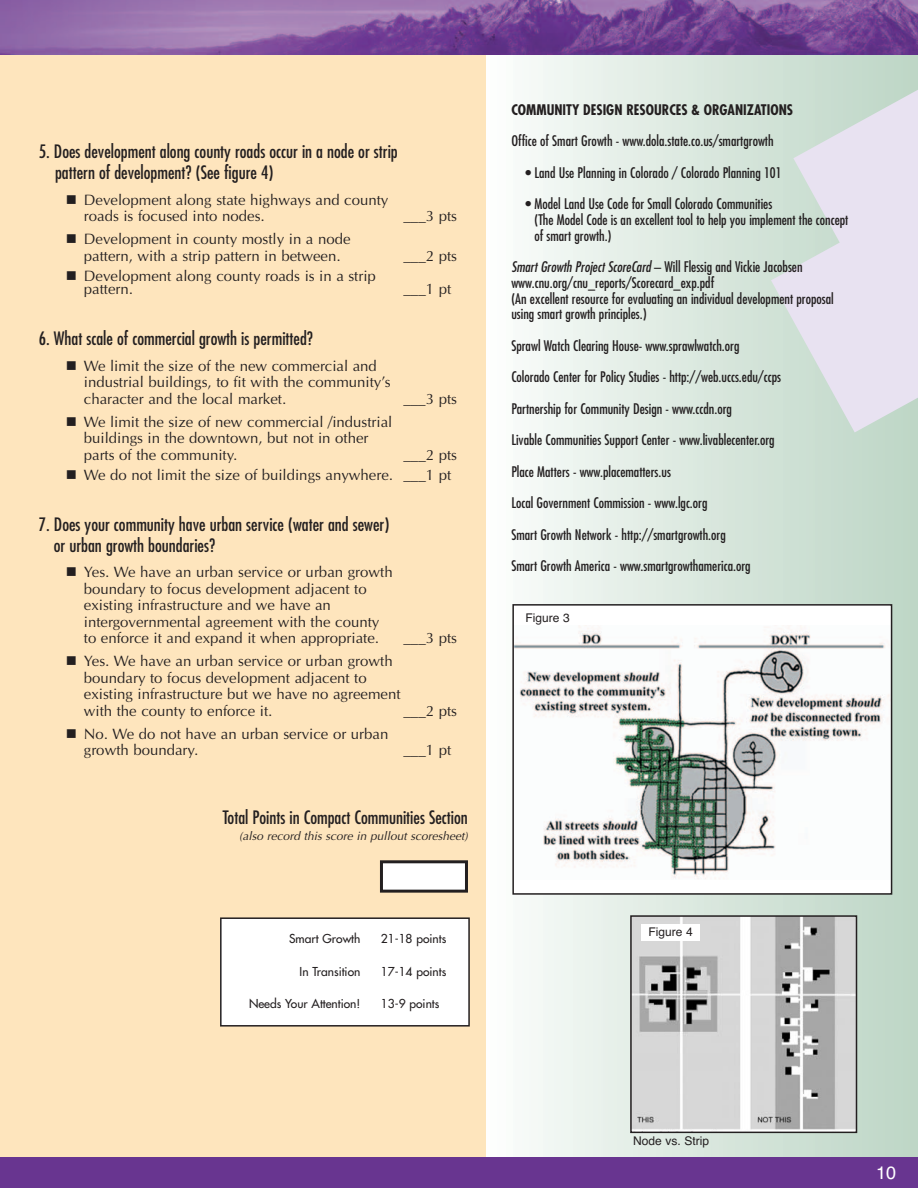
<style>
.page{position:relative;width:918px;height:1188px;background:#fff}
.page>*{position:absolute;margin:0;border:0;box-sizing:border-box;transform-origin:0 0}
.t1{font:condensed 18px/21px "Futura";color:#231f20}
.t2{font:18px "Helvetica";color:#fff}
.t3{font:15px/16.5px "Optima";color:#231f20}
.t4{font:condensed 14.25px/15.8px "Futura";color:#231f20}
.t5{font:700 condensed 14.25px "Futura";color:#231f20}
.t6{font:12px "Futura";color:#231f20}
.t7{font:italic 12px "Optima";color:#231f20}
.t8{font:12px "Helvetica";color:#231f20}
.s1{font-style:italic}
</style>
<div class="page">
<div style="left:486px;top:0;width:432px;height:1188px;background:linear-gradient(to right,#fbfdfb,#bbd3c4)"></div>
<div style="left:0;top:35px;width:486px;height:1137px;background:#fee5bd"></div>
<div style="left:0;top:1158px;width:918px;height:30px;background:#683590"></div>
<svg style="left:771px;top:74px;width:147px;height:358px"></svg>
<img style="left:0;top:0;width:918px;height:54px">
<div style="left:513px;top:605px;width:379px;height:289px;background:#fff"></div>
<img style="left:515px;top:625px;width:374px;height:254px">
<div style="left:512px;top:604px;width:380px;height:291px;border:2px solid #231f20"></div>
<img style="left:633px;top:918px;width:221px;height:212px">
<div style="left:630px;top:915px;width:227px;height:218px;border:2px solid #231f20"></div>
<div style="left:221px;top:918px;width:248px;height:108px;background:#fff"></div>
<div style="left:220px;top:917px;width:250px;height:110px;border:2px solid #231f20"></div>
<div style="left:381px;top:862px;width:85px;height:29px;background:#fff"></div>
<div style="left:380px;top:860px;width:88px;height:33px;border:3px solid #231f20"></div>
<div style="left:641px;top:924px;width:59px;height:17px;background:#fff"></div>
<p class="t1" style="left:55px;top:142px;width:344px;text-indent:-16px">5. Does development along county roads occur in a node or strip pattern of development? (See figure 4)</p>
<p class="t3" style="left:84px;top:193px;width:306px">Development along state highways and county roads is focused into nodes.</p>
<p class="t3" style="left:403px;top:209px;width:55px">___3 pts</p>
<p class="t3" style="left:84px;top:232px;width:268px">Development in county mostly in a node pattern, with a strip pattern in between.</p>
<p class="t3" style="left:84px;top:270px;width:294px;line-height:13.5px">Development along county roads is in a strip pattern.</p>
<p class="t1" style="left:39px;top:329px;width:276px">6. What scale of commercial growth is permitted?</p>
<p class="t3" style="left:84px;top:359px;width:308px">We limit the size of the new commercial and industrial buildings, to fit with the community’s character and the local market.</p>
<p class="t3" style="left:403px;top:249px;width:55px">___2 pts</p>
<p class="t3" style="left:403px;top:282px;width:49px">___1 pt</p>
<p class="t3" style="left:403px;top:392px;width:55px">___3 pts</p>
<p class="t3" style="left:84px;top:415px;width:310px">We limit the size of new commercial /industrial buildings in the downtown, but not in other parts of the community.</p>
<p class="t3" style="left:84px;top:446px;width:375px;line-height:20px;text-indent:320px">___2 pts<br>We do not limit the size of buildings anywhere. ___1 pt</p>
<p class="t1" style="left:54px;top:515px;width:337px;text-indent:-15px">7. Does your community have urban service (water and sewer) or urban growth boundaries?</p>
<p class="t3" style="left:84px;top:565px;width:310px">Yes. We have an urban service or urban growth boundary to focus development adjacent to existing infrastructure and we have an intergovernmental agreement with the county to enforce it and expand it when appropriate.</p>
<p class="t3" style="left:403px;top:631px;width:55px">___3 pts</p>
<p class="t3" style="left:84px;top:654px;width:318px">Yes. We have an urban service or urban growth boundary to focus development adjacent to existing infrastructure but we have no agreement with the county to enforce it.</p>
<p class="t3" style="left:403px;top:704px;width:55px">___2 pts</p>
<p class="t3" style="left:84px;top:727px;width:306px">No. We do not have an urban service or urban growth boundary.</p>
<p class="t3" style="left:403px;top:743px;width:49px">___1 pt</p>
<p class="t1" style="left:223px;top:808px;width:247px">Total Points in Compact Communities Section</p>
<p class="t7" style="left:239px;top:831px;width:230px">(also record this score in pullout scoresheet)</p>
<p class="t6" style="left:289px;top:932px;width:73px">Smart Growth</p>
<p class="t6" style="left:381px;top:932px;width:67px">21-18 points</p>
<p class="t6" style="left:300px;top:965px;width:62px">In Transition</p>
<p class="t6" style="left:381px;top:965px;width:67px">17-14 points</p>
<p class="t6" style="left:249px;top:998px;width:113px">Needs Your Attention!</p>
<p class="t6" style="left:381px;top:998px;width:60px">13-9 points</p>
<p class="t5" style="left:511px;top:103px;width:283px">COMMUNITY DESIGN RESOURCES &amp; ORGANIZATIONS</p>
<p class="t4" style="left:511px;top:134px;width:264px">Office of Smart Growth - www.dola.state.co.us/smartgrowth</p>
<p class="t4" style="left:526px;top:166px;width:257px">• Land Use Planning in Colorado / Colorado Planning 101</p>
<p class="t4" style="left:534px;top:197px;width:315px;text-indent:-9px">• Model Land Use Code for Small Colorado Communities<br>(The Model Code is an excellent tool to help you implement the concept of smart growth.)</p>
<p class="t4" style="left:511px;top:260px;width:324px"><span class="s1">Smart Growth Project ScoreCard</span> – Will Flessig and Vickie Jacobsen www.cnu.org/cnu_reports/Scorecard_exp.pdf<br>(An excellent resource for evaluating an individual development proposal using smart growth principles.)</p>
<p class="t4" style="left:511px;top:339px;width:230px">Sprawl Watch Clearing House- www.sprawlwatch.org</p>
<p class="t4" style="left:511px;top:370px;width:271px">Colorado Center for Policy Studies - http://web.uccs.edu/ccps</p>
<p class="t4" style="left:511px;top:402px;width:222px">Partnership for Community Design - www.ccdn.org</p>
<p class="t4" style="left:511px;top:433px;width:265px">Livable Communities Support Center - www.livablecenter.org</p>
<p class="t4" style="left:511px;top:465px;width:161px">Place Matters - www.placematters.us</p>
<p class="t4" style="left:511px;top:496px;width:198px">Local Government Commission - www.lgc.org</p>
<p class="t4" style="left:511px;top:528px;width:216px">Smart Growth Network - http://smartgrowth.org</p>
<p class="t4" style="left:511px;top:559px;width:241px">Smart Growth America - www.smartgrowthamerica.org</p>
<p class="t8" style="left:526px;top:613px;width:46px">Figure 3</p>
<p class="t8" style="left:648px;top:927px;width:46px">Figure 4</p>
<p class="t8" style="left:633px;top:1136px;width:78px">Node vs. Strip</p>
<p class="t2" style="left:876px;top:1166px;width:22px">10</p>
</div>
